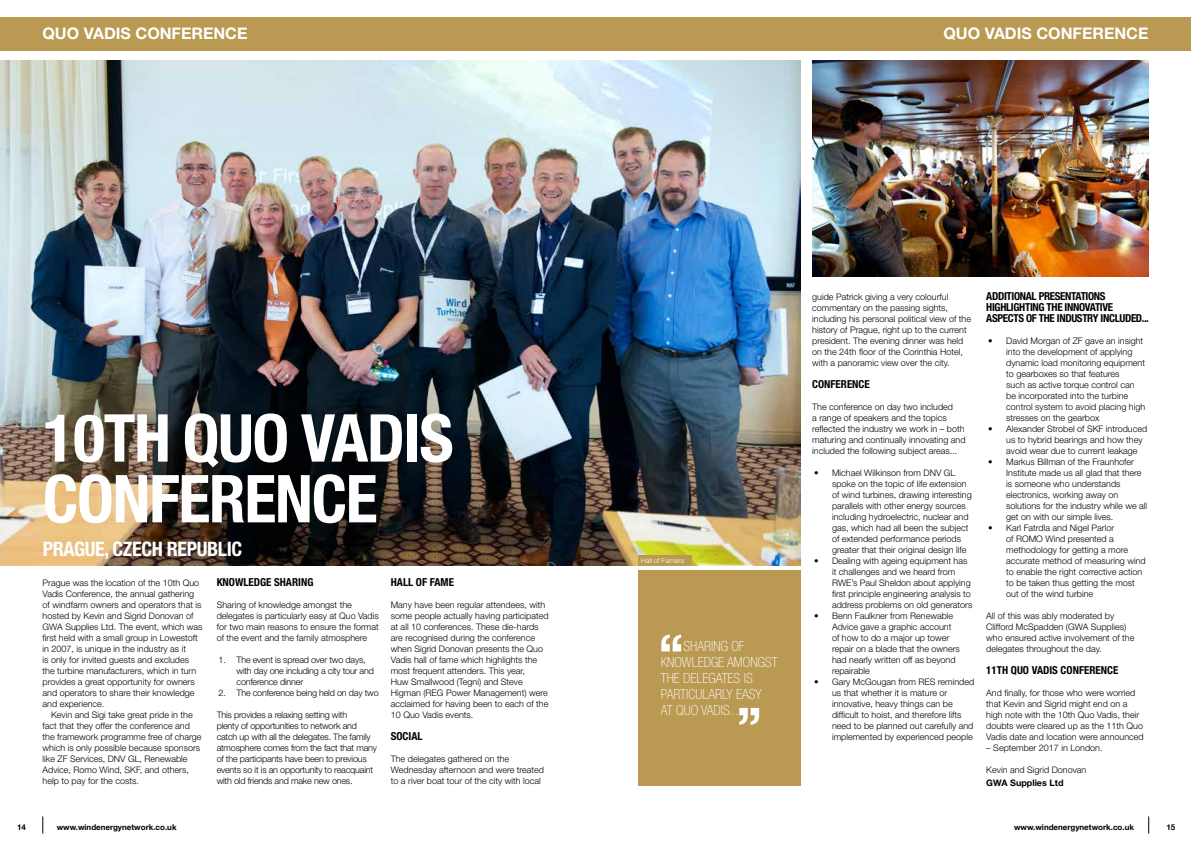
<style>
.page{position:relative;width:1191px;height:842px;background:#fff}
.page>*{position:absolute;margin:0;border:0;box-sizing:border-box;transform-origin:0 0}
.t1{font:700 condensed 66.2px/60.7px "Helvetica Neue LT Std";letter-spacing:-.02em;color:#fff}
.t2{font:700 condensed 20px "Helvetica Neue LT Std";letter-spacing:-.02em;color:#fff}
.t3{font:700 16px "Helvetica Neue LT Std";color:#fff}
.t4{font:100 condensed 14px/16px "Helvetica Neue LT Std";color:#fff}
.t5{font:700 condensed 11px/11px "Helvetica Neue LT Std";letter-spacing:-.03em;color:#000}
.t6{font:700 condensed 11px "Helvetica Neue LT Std";color:#000}
.t7{font:300 9px/11px "Helvetica Neue LT Std";color:#000}
.t8{font:300 9px/11px "Helvetica Neue LT Std";letter-spacing:-.02em;color:#000}
.t9{font:700 9px "Helvetica Neue LT Std";color:#000}
.t10{font:700 8px "Helvetica Neue";color:#000}
.t11{font:300 7px "Helvetica Neue LT Std";color:#fff}
</style>
<div class="page">
<svg style="left:1148px;top:816px;width:1px;height:17px"></svg>
<svg style="left:43px;top:816px;width:1px;height:17px"></svg>
<img style="left:0;top:60px;width:800px;height:506px">
<div style="left:595px;top:17px;width:596px;height:33px;background:#ba9952"></div>
<div style="left:0;top:17px;width:595px;height:33px;background:#ba9952"></div>
<img style="left:812px;top:60px;width:336px;height:216px">
<div style="left:638px;top:570px;width:162px;height:216px;background:#ba9952"></div>
<svg style="left:661px;top:634px;width:20px;height:17px"></svg>
<svg style="left:739px;top:708px;width:20px;height:17px"></svg>
<div style="left:638px;top:555px;width:54px;height:11px;background:#ba9952"></div>
<h3 class="t3" style="left:43px;top:24px;width:206px">QUO VADIS CONFERENCE</h3>
<h3 class="t3" style="left:943px;top:24px;width:206px">QUO VADIS CONFERENCE</h3>
<h1 class="t1" style="left:43px;top:407px;width:412px">10TH QUO VADIS<br>CONFERENCE</h1>
<h2 class="t2" style="left:43px;top:537px;width:201px">PRAGUE, CZECH REPUBLIC</h2>
<p class="t7" style="left:43px;top:577px;width:162px">Prague was the location of the 10th Quo Vadis Conference, the annual gathering of windfarm owners and operators that is hosted by Kevin and Sigrid Donovan of GWA Supplies Ltd. The event, which was first held with a small group in Lowestoft in 2007, is unique in the industry as it<br>is only for invited guests and excludes the turbine manufacturers, which in turn provides a great opportunity for owners and operators to share their knowledge and experience.</p>
<p class="t7" style="left:43px;top:709px;width:161px;text-indent:9px">Kevin and Sigi take great pride in the fact that they offer the conference and the framework programme free of charge which is only possible because sponsors like ZF Services, DNV GL, Renewable Advice, Romo Wind, SKF, and others, help to pay for the costs.</p>
<p class="t6" style="left:217px;top:575px;width:98px">KNOWLEDGE SHARING</p>
<p class="t7" style="left:217px;top:599px;width:164px">Sharing of knowledge amongst the delegates is particularly easy at Quo Vadis for two main reasons to ensure the format of the event and the family atmosphere</p>
<p class="t8" style="left:236px;top:654px;width:139px;text-indent:-18px">1. The event is spread over two days, with day one including a city tour and conference dinner</p>
<p class="t8" style="left:218px;top:687px;width:162px">2. The conference being held on day two</p>
<p class="t8" style="left:217px;top:709px;width:162px">This provides a relaxing setting with<br>plenty of opportunities to network and catch up with all the delegates. The family atmosphere comes from the fact that many of the participants have been to previous events so it is an opportunity to reacquaint with old friends and make new ones.</p>
<p class="t6" style="left:391px;top:575px;width:65px">HALL OF FAME</p>
<p class="t7" style="left:391px;top:599px;width:159px">Many have been regular attendees, with some people actually having participated at all 10 conferences. These die-hards are recognised during the conference when Sigrid Donovan presents the Quo Vadis hall of fame which highlights the most frequent attenders. This year,<br>Huw Smallwood (Tegni) and Steve Higman (REG Power Management) were acclaimed for having been to each of the 10 Quo Vadis events.</p>
<p class="t5" style="left:391px;top:730px;width:33px">SOCIAL</p>
<p class="t7" style="left:391px;top:753px;width:155px">The delegates gathered on the<br>Wednesday afternoon and were treated to a river boat tour of the city with local</p>
<p class="t11" style="left:641px;top:556px;width:45px">Hall of Famers</p>
<h3 class="t4" style="left:660px;top:638px;width:118px;text-indent:23px">SHARING OF<br>KNOWLEDGE AMONGST<br>THE DELEGATES IS<br>PARTICULARLY EASY<br>AT QUO VADIS...</h3>
<p class="t7" style="left:812px;top:291px;width:160px">guide Patrick giving a very colourful commentary on the passing sights, including his personal political view of the history of Prague, right up to the current president. The evening dinner was held on the 24th floor of the Corinthia Hotel, with a panoramic view over the city.</p>
<p class="t6" style="left:812px;top:377px;width:59px">CONFERENCE</p>
<p class="t7" style="left:812px;top:401px;width:155px">The conference on day two included<br>a range of speakers and the topics reflected the industry we work in – both maturing and continually innovating and included the following subject areas...</p>
<p class="t7" style="left:832px;top:467px;width:141px;text-indent:-18px">• Michael Wilkinson from DNV GL spoke on the topic of life extension of wind turbines, drawing interesting parallels with other energy sources including hydroelectric, nuclear and gas, which had all been the subject of extended performance periods greater that their original design life</p>
<p class="t7" style="left:832px;top:555px;width:142px;text-indent:-18px">• Dealing with ageing equipment has it challenges and we heard from RWE’s Paul Sheldon about applying first principle engineering analysis to address problems on old generators</p>
<p class="t7" style="left:832px;top:610px;width:129px;text-indent:-18px">• Benn Faulkner from Renewable<br>Advice gave a graphic account of how to do a major up tower repair on a blade that the owners had nearly written off as beyond repairable</p>
<p class="t7" style="left:832px;top:676px;width:144px;text-indent:-18px">• Gary McGougan from RES reminded us that whether it is mature or innovative, heavy things can be difficult to hoist, and therefore lifts need to be planned out carefully and implemented by experienced people</p>
<p class="t5" style="left:986px;top:290px;width:164px">ADDITIONAL PRESENTATIONS<br>HIGHLIGHTING THE INNOVATIVE<br>ASPECTS OF THE INDUSTRY INCLUDED...</p>
<p class="t7" style="left:1006px;top:335px;width:141px;text-indent:-18px">• David Morgan of ZF gave an insight into the development of applying dynamic load monitoring equipment to gearboxes so that features<br>such as active torque control can be incorporated into the turbine control system to avoid placing high stresses on the gearbox</p>
<p class="t7" style="left:1006px;top:423px;width:143px;text-indent:-18px">• Alexander Strobel of SKF introduced us to hybrid bearings and how they avoid wear due to current leakage</p>
<p class="t7" style="left:1006px;top:456px;width:143px;text-indent:-18px">• Markus Billman of the Fraunhofer<br>Institute made us all glad that there is someone who understands electronics, working away on solutions for the industry while we all get on with our simple lives.</p>
<p class="t7" style="left:1006px;top:522px;width:141px;text-indent:-18px">• Karl Fatrdla and Nigel Parlor<br>of ROMO Wind presented a methodology for getting a more accurate method of measuring wind to enable the right corrective action to be taken thus getting the most out of the wind turbine</p>
<p class="t7" style="left:986px;top:610px;width:150px">All of this was ably moderated by Clifford McSpadden (GWA Supplies) who ensured active involvement of the delegates throughout the day.</p>
<p class="t6" style="left:986px;top:663px;width:133px">11TH QUO VADIS CONFERENCE</p>
<p class="t7" style="left:986px;top:687px;width:159px">And finally, for those who were worried that Kevin and Sigrid might end on a high note with the 10th Quo Vadis, their doubts were cleared up as the 11th Quo Vadis date and location were announced</p>
<p class="t7" style="left:986px;top:742px;width:118px">– September 2017 in London.</p>
<p class="t7" style="left:986px;top:764px;width:102px">Kevin and Sigrid Donovan</p>
<p class="t9" style="left:986px;top:777px;width:79px">GWA Supplies Ltd</p>
<p class="t10" style="left:17px;top:821px;width:10px">14</p>
<p class="t10" style="left:57px;top:821px;width:121px">www.windenergynetwork.co.uk</p>
<p class="t10" style="left:1014px;top:821px;width:121px">www.windenergynetwork.co.uk</p>
<p class="t10" style="left:1166px;top:821px;width:10px">15</p>
</div>
